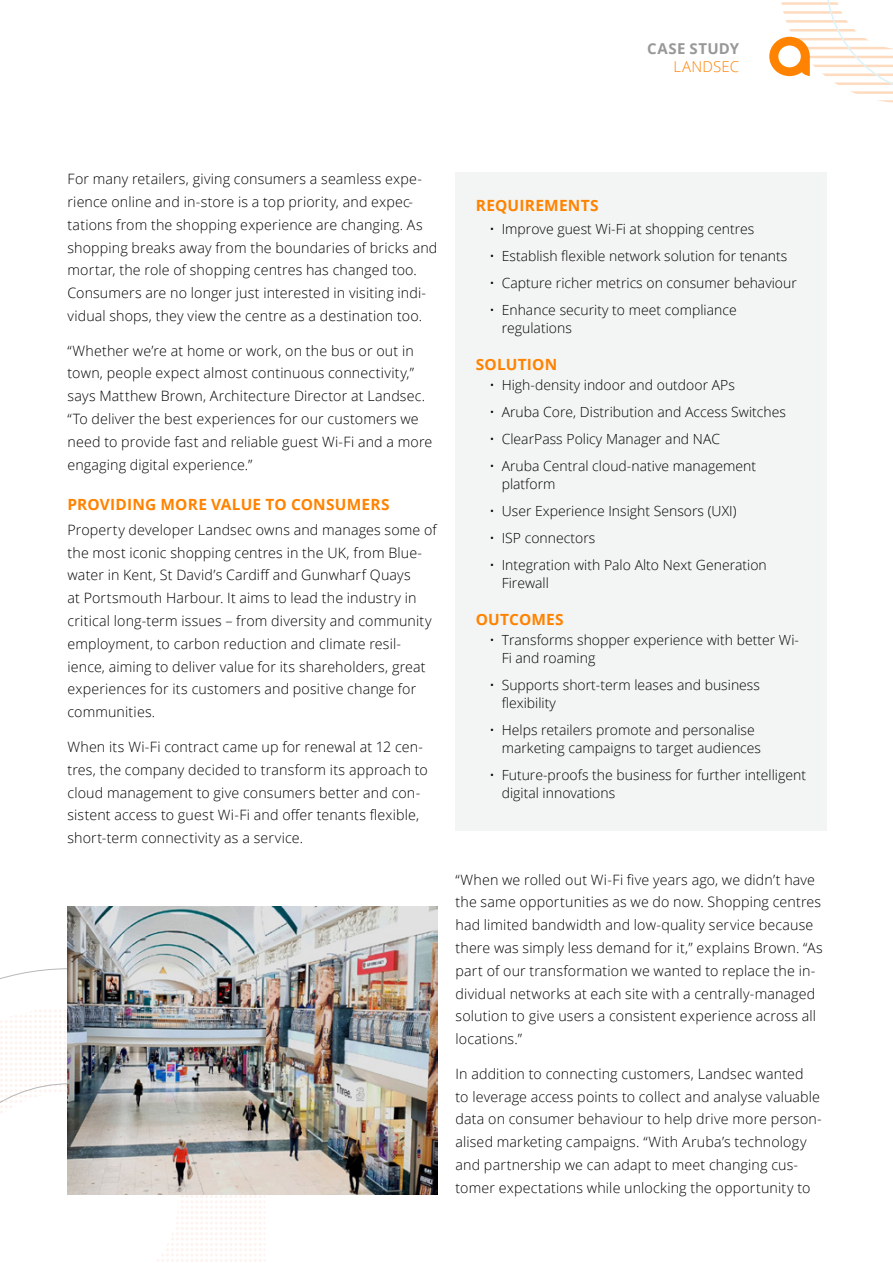
<style>
.page{position:relative;width:893px;height:1263px;background:#fff}
.page>*{position:absolute;margin:0;border:0;box-sizing:border-box;transform-origin:0 0}
.t1{font:700 15.45px "Open Sans";letter-spacing:.01em;color:#ff8300}
.t2{font:700 15px "Open Sans";letter-spacing:.02em;color:#999899}
.t3{font:300 15px "Open Sans";letter-spacing:.005em;color:#ff8300}
.t4{font:300 14.25px/22.8px "Open Sans";letter-spacing:.01em;color:#000}
.t5{font:300 13.95px/18px "Open Sans";color:#000}
</style>
<div class="page">
<svg style="left:769px;top:0;width:124px;height:103px"></svg>
<svg style="left:0;top:968px;width:333px;height:294px"></svg>
<div style="left:455px;top:172px;width:372px;height:658px;background:#f3f4f4"></div>
<img style="left:68px;top:906px;width:369px;height:288px">
<p class="t2" style="left:647px;top:38px;width:93px">CASE STUDY</p>
<p class="t3" style="left:673px;top:57px;width:67px">LANDSEC</p>
<p class="t4" style="left:68px;top:167px;width:371px">For many retailers, giving consumers a seamless expe&shy;rience online and in-store is a top priority, and expec&shy;tations from the shopping experience are changing. As shopping breaks away from the boundaries of bricks and mortar, the role of shopping centres has changed too.<br>Consumers are no longer just interested in visiting indi&shy;vidual shops, they view the centre as a destination too.</p>
<p class="t4" style="left:68px;top:339px;width:366px">“Whether we’re at home or work, on the bus or out in town, people expect almost continuous connectivity,” says Matthew Brown, Architecture Director at Landsec. “To deliver the best experiences for our customers we need to provide fast and reliable guest Wi-Fi and a more engaging digital experience.”</p>
<p class="t1" style="left:68px;top:493px;width:324px">PROVIDING MORE VALUE TO CONSUMERS</p>
<p class="t4" style="left:68px;top:518px;width:371px">Property developer Landsec owns and manages some of the most iconic shopping centres in the UK, from Blue&shy;water in Kent, St David’s Cardiff and Gunwharf Quays<br>at Portsmouth Harbour. It aims to lead the industry in critical long-term issues – from diversity and community employment, to carbon reduction and climate resil&shy;ience, aiming to deliver value for its shareholders, great experiences for its customers and positive change for communities.</p>
<p class="t4" style="left:68px;top:735px;width:362px">When its Wi-Fi contract came up for renewal at 12 cen&shy;tres, the company decided to transform its approach to cloud management to give consumers better and con&shy;sistent access to guest Wi-Fi and offer tenants flexible, short-term connectivity as a service.</p>
<p class="t1" style="left:476px;top:195px;width:124px">REQUIREMENTS</p>
<p class="t5" style="left:489px;top:220px;width:266px">• Improve guest Wi-Fi at shopping centres</p>
<p class="t5" style="left:489px;top:247px;width:299px">• Establish flexible network solution for tenants</p>
<p class="t5" style="left:489px;top:274px;width:309px">• Capture richer metrics on consumer behaviour</p>
<p class="t5" style="left:502px;top:301px;width:237px;text-indent:-12px">• Enhance security to meet compliance regulations</p>
<p class="t1" style="left:476px;top:353px;width:83px">SOLUTION</p>
<p class="t5" style="left:489px;top:376px;width:247px">• High-density indoor and outdoor APs</p>
<p class="t5" style="left:489px;top:403px;width:298px">• Aruba Core, Distribution and Access Switches</p>
<p class="t5" style="left:489px;top:430px;width:232px">• ClearPass Policy Manager and NAC</p>
<p class="t5" style="left:502px;top:457px;width:256px;text-indent:-12px">• Aruba Central cloud-native management platform</p>
<p class="t5" style="left:489px;top:502px;width:249px">• User Experience Insight Sensors (UXI)</p>
<p class="t5" style="left:489px;top:529px;width:107px">• ISP connectors</p>
<p class="t5" style="left:502px;top:556px;width:267px;text-indent:-12px">• Integration with Palo Alto Next Generation<br>Firewall</p>
<p class="t1" style="left:476px;top:608px;width:90px">OUTCOMES</p>
<p class="t5" style="left:502px;top:631px;width:299px;text-indent:-12px">• Transforms shopper experience with better Wi-<br>Fi and roaming</p>
<p class="t5" style="left:502px;top:676px;width:260px;text-indent:-12px">• Supports short-term leases and business flexibility</p>
<p class="t5" style="left:502px;top:721px;width:261px;text-indent:-12px">• Helps retailers promote and personalise marketing campaigns to target audiences</p>
<p class="t5" style="left:502px;top:766px;width:306px;text-indent:-12px">• Future-proofs the business for further intelligent digital innovations</p>
<p class="t4" style="left:455px;top:867px;width:369px">“When we rolled out Wi-Fi five years ago, we didn’t have the same opportunities as we do now. Shopping centres had limited bandwidth and low-quality service because there was simply less demand for it,” explains Brown. “As part of our transformation we wanted to replace the in&shy;dividual networks at each site with a centrally-managed solution to give users a consistent experience across all locations.”</p>
<p class="t4" style="left:455px;top:1062px;width:368px">In addition to connecting customers, Landsec wanted<br>to leverage access points to collect and analyse valuable data on consumer behaviour to help drive more person&shy;alised marketing campaigns. “With Aruba’s technology and partnership we can adapt to meet changing cus&shy;tomer expectations while unlocking the opportunity to</p>
</div>
